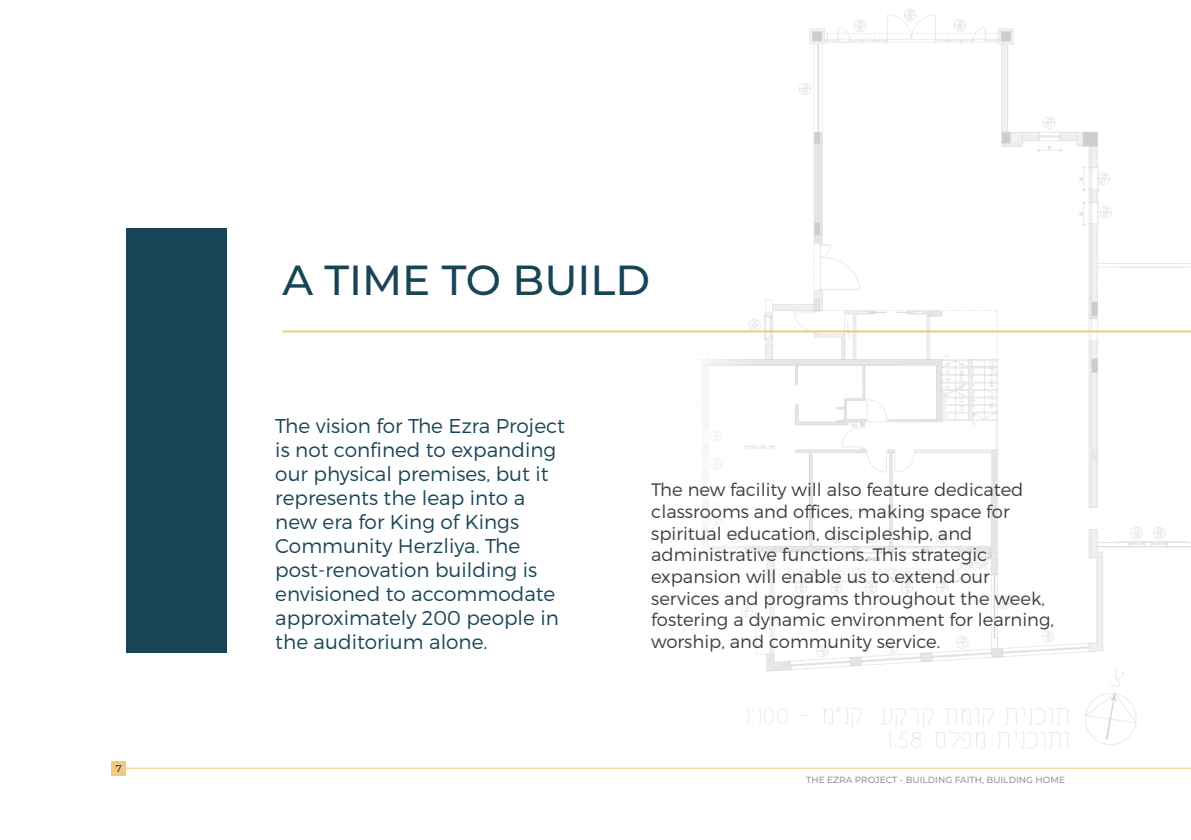
<style>
.page{position:relative;width:1191px;height:840px;background:#fff}
.page>*{position:absolute;margin:0;border:0;box-sizing:border-box;transform-origin:0 0}
.t1{font:500 42px "Montserrat";color:#184556}
.t2{font:300 20px/24px "Montserrat";color:#184556}
.t3{font:300 18px/21.6px "Montserrat";color:#3e3e3f}
.t4{font:500 10px "Montserrat";color:#184556}
.t5{font:500 9px "Montserrat";color:#939598}
</style>
<div class="page">
<img style="left:880px;top:9px;width:311px;height:739px">
<div style="left:126px;top:229px;width:100px;height:423px;background:#184556"></div>
<hr style="left:282px;top:330px;width:909px;height:2px;background:#f5c97d">
<hr style="left:126px;top:767px;width:1065px;height:1px;background:#f5c97d">
<div style="left:111px;top:760px;width:15px;height:15px;background:#f5c97d"></div>
<p class="t4" style="left:116px;top:760px;width:7px">7</p>
<h1 class="t1" style="left:282px;top:250px;width:369px">A TIME TO BUILD</h1>
<p class="t2" style="left:275px;top:413px;width:291px">The vision for The Ezra Project is not confined to expanding our physical premises, but it represents the leap into a new era for King of Kings<br>Community Herzliya. The post-renovation building is envisioned to accommodate approximately 200 people in the auditorium alone.</p>
<p class="t3" style="left:651px;top:478px;width:404px">The new facility will also feature dedicated classrooms and offices, making space for spiritual education, discipleship, and administrative functions. This strategic expansion will enable us to extend our services and programs throughout the week, fostering a dynamic environment for learning, worship, and community service.</p>
<p class="t5" style="left:806px;top:773px;width:260px">THE EZRA PROJECT - BUILDING FAITH, BUILDING HOME</p>
</div>
